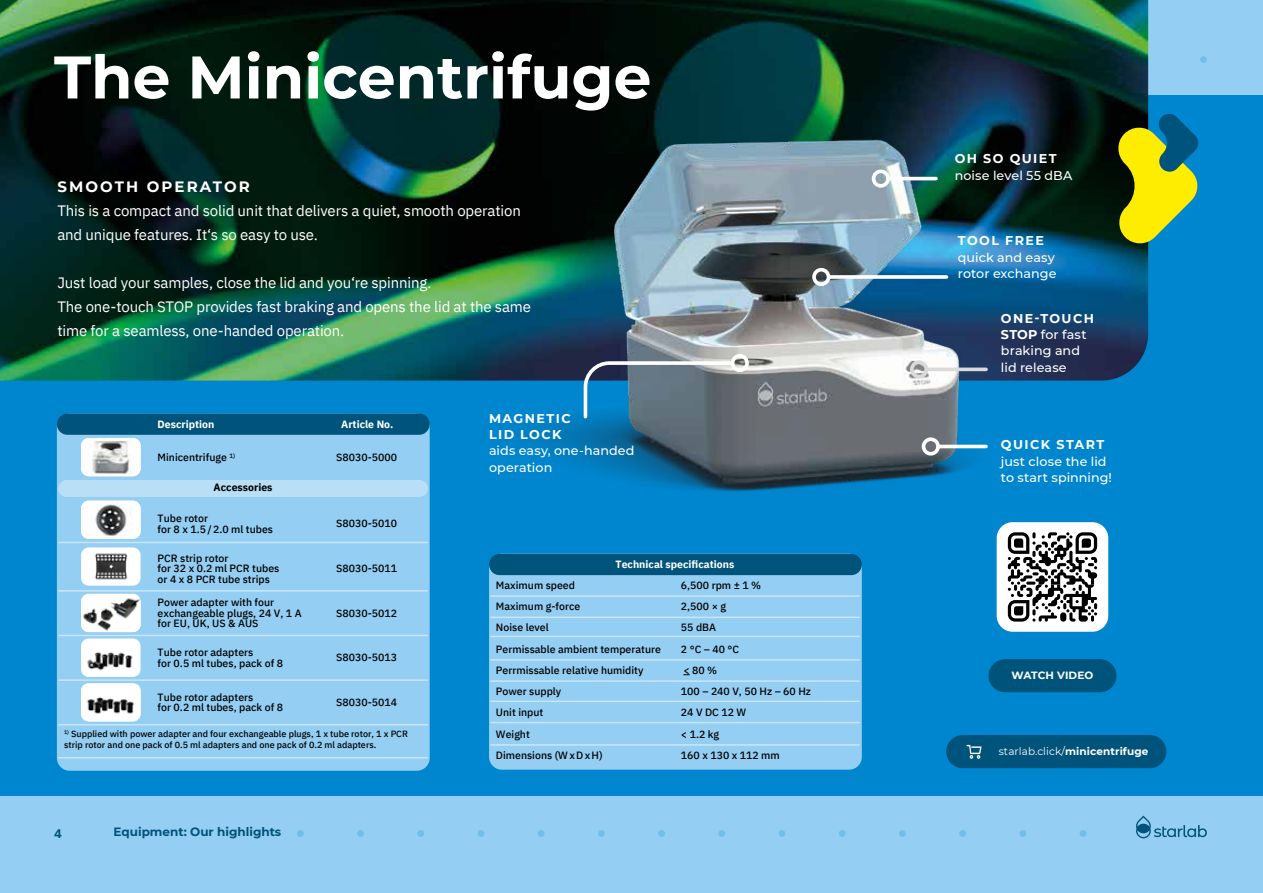
<style>
.page{position:relative;width:1263px;height:893px;background:#94cef2}
.page>*{position:absolute;margin:0;border:0;box-sizing:border-box;transform-origin:0 0}
.t1{font:700 60px "Montserrat";color:#fff}
.t2{font:15px/24px "IBM Plex Sans";letter-spacing:-.01em;color:#fff}
.t3{font:700 13.5px "Drive";color:#00537b}
.t4{font:500 12.75px/16.4px "Montserrat";letter-spacing:.005em;color:#fff}
.t5{font:700 12px "Montserrat";color:#00537b}
.t6{font:500 10.5px/10.5px "IBM Plex Sans";color:#000}
.t7{font:700 10.5px "IBM Plex Sans";color:#fff}
.t8{font:10.5px "Montserrat";letter-spacing:.01em;color:#fff}
.t9{font:700 10.5px "IBM Plex Sans";color:#000}
.t10{font:700 10.5px "Montserrat";letter-spacing:.005em;color:#fff}
.t11{font:500 9px/10.8px "IBM Plex Sans";color:#000}
.s1{font-family:"Montserrat";font-weight:700}
.s2{font-weight:700}
</style>
<div class="page">
<hr style="left:1262px;top:0;width:1px;height:893px;background:#fff">
<div style="left:297px;top:830px;width:7px;height:7px;background:#72beeb;border-radius:50%"></div>
<div style="left:357px;top:830px;width:7px;height:7px;background:#72beeb;border-radius:50%"></div>
<div style="left:417px;top:830px;width:7px;height:7px;background:#72beeb;border-radius:50%"></div>
<div style="left:478px;top:830px;width:6px;height:7px;background:#72beeb;border-radius:50%"></div>
<div style="left:538px;top:830px;width:7px;height:7px;background:#72beeb;border-radius:50%"></div>
<div style="left:598px;top:830px;width:7px;height:7px;background:#72beeb;border-radius:50%"></div>
<div style="left:658px;top:830px;width:7px;height:7px;background:#72beeb;border-radius:50%"></div>
<div style="left:718px;top:830px;width:7px;height:7px;background:#72beeb;border-radius:50%"></div>
<div style="left:779px;top:830px;width:6px;height:7px;background:#72beeb;border-radius:50%"></div>
<div style="left:839px;top:830px;width:7px;height:7px;background:#72beeb;border-radius:50%"></div>
<div style="left:899px;top:830px;width:7px;height:7px;background:#72beeb;border-radius:50%"></div>
<div style="left:959px;top:830px;width:7px;height:7px;background:#72beeb;border-radius:50%"></div>
<div style="left:1019px;top:830px;width:7px;height:7px;background:#72beeb;border-radius:50%"></div>
<div style="left:1080px;top:830px;width:6px;height:7px;background:#72beeb;border-radius:50%"></div>
<div style="left:1200px;top:56px;width:7px;height:7px;background:#72beeb;border-radius:50%"></div>
<div style="left:0;top:96px;width:1263px;height:700px;background:#0086ce"></div>
<svg style="left:1136px;top:816px;width:71px;height:22px"></svg>
<div style="left:489px;top:554px;width:373px;height:216px;background:#94cef2;border-radius:13px"></div>
<hr style="left:491px;top:595px;width:368px;height:2px;background:#fff">
<hr style="left:491px;top:617px;width:368px;height:1px;background:#fff">
<hr style="left:491px;top:636px;width:368px;height:1px;background:#fff">
<hr style="left:491px;top:659px;width:368px;height:2px;background:#fff">
<hr style="left:491px;top:680px;width:368px;height:2px;background:#fff">
<hr style="left:491px;top:701px;width:368px;height:1px;background:#fff">
<hr style="left:491px;top:722px;width:368px;height:1px;background:#fff">
<hr style="left:491px;top:744px;width:368px;height:2px;background:#fff">
<div style="left:489px;top:554px;width:373px;height:21px;background:#00537b;border-radius:11px"></div>
<div style="left:946px;top:735px;width:220px;height:33px;background:#00537b;border-radius:17px"></div>
<svg style="left:966px;top:745px;width:15px;height:14px"></svg>
<img style="left:0;top:0;width:1148px;height:381px">
<img style="left:482px;top:108px;width:608px;height:384px">
<div style="left:57px;top:414px;width:373px;height:357px;background:#94cef2;border-radius:13px"></div>
<div style="left:58px;top:480px;width:370px;height:17px;background:#b9dff6;border-radius:9px"></div>
<div style="left:57px;top:414px;width:373px;height:21px;background:#00537b;border-radius:11px"></div>
<img style="left:81px;top:438px;width:60px;height:38px">
<img style="left:81px;top:547px;width:60px;height:39px">
<img style="left:81px;top:594px;width:60px;height:38px">
<div style="left:81px;top:638px;width:60px;height:39px;background:#fff;border-radius:8px"></div>
<img style="left:82px;top:652px;width:58px;height:25px">
<div style="left:81px;top:683px;width:60px;height:38px;background:#fff;border-radius:8px"></div>
<img style="left:81px;top:685px;width:60px;height:36px">
<hr style="left:59px;top:542px;width:368px;height:1px;background:#fff">
<hr style="left:59px;top:590px;width:368px;height:2px;background:#fff">
<hr style="left:59px;top:635px;width:368px;height:1px;background:#fff">
<hr style="left:59px;top:679px;width:368px;height:2px;background:#fff">
<hr style="left:59px;top:724px;width:368px;height:1px;background:#fff">
<hr style="left:59px;top:757px;width:368px;height:1px;background:#fff">
<img style="left:81px;top:501px;width:60px;height:38px">
<svg style="left:582px;top:359px;width:154px;height:61px"></svg>
<div style="left:731px;top:354px;width:18px;height:18px;border:4px solid #fff;border-radius:50%"></div>
<hr style="left:926px;top:368px;width:60px;height:3px;background:#dadada">
<div style="left:910px;top:360px;width:18px;height:18px;border:4px solid #dadada;border-radius:50%"></div>
<hr style="left:938px;top:445px;width:48px;height:3px;background:#fff">
<div style="left:922px;top:437px;width:18px;height:19px;border:4px solid #fff;border-radius:50%"></div>
<svg style="left:830px;top:275px;width:116px;height:4px"></svg>
<div style="left:812px;top:268px;width:18px;height:18px;border:4px solid #fff;border-radius:50%"></div>
<svg style="left:1116px;top:113px;width:82px;height:130px"></svg>
<hr style="left:888px;top:177px;width:48px;height:3px;background:#fff">
<div style="left:872px;top:170px;width:18px;height:18px;border:4px solid #fff;border-radius:50%"></div>
<div style="left:988px;top:659px;width:128px;height:33px;background:#00537b;border-radius:17px"></div>
<div style="left:997px;top:522px;width:111px;height:110px;background:#fff;border-radius:16px"></div>
<svg style="left:1008px;top:532px;width:89px;height:90px"></svg>
<p class="t1" style="left:54px;top:34px;width:599px">The Minicentrifuge</p>
<p class="t2" style="left:57px;top:173px;width:465px"><span class="s1">SMOOTH OPERATOR<br></span>This is a compact and solid unit that delivers a quiet, smooth operation and unique features. It‘s so easy to use.</p>
<p class="t2" style="left:57px;top:269px;width:475px">Just load your samples, close the lid and you‘re spinning.<br>The one-touch STOP provides fast braking and opens the lid at the same time for a seamless, one-handed operation.</p>
<p class="t7" style="left:158px;top:416px;width:58px">Description</p>
<p class="t7" style="left:341px;top:416px;width:54px">Article No.</p>
<p class="t6" style="left:158px;top:452px;width:79px">Minicentrifuge <sup>1)</sup></p>
<p class="t6" style="left:336px;top:452px;width:62px">S8030-5000</p>
<p class="t9" style="left:214px;top:479px;width:60px">Accessories</p>
<p class="t6" style="left:158px;top:512px;width:117px">Tube rotor<br>for 8 x 1.5/2.0 ml tubes</p>
<p class="t6" style="left:336px;top:517px;width:62px">S8030-5010</p>
<p class="t6" style="left:158px;top:552px;width:123px">PCR strip rotor<br>for 32 x 0.2 ml PCR tubes or 4 x 8 PCR tube strips</p>
<p class="t6" style="left:336px;top:562px;width:62px">S8030-5011</p>
<p class="t6" style="left:158px;top:596px;width:146px">Power adapter with four exchangeable plugs, 24 V, 1 A for EU, UK, US &amp; AUS</p>
<p class="t6" style="left:336px;top:607px;width:62px">S8030-5012</p>
<p class="t6" style="left:158px;top:646px;width:127px">Tube rotor adapters<br>for 0.5 ml tubes, pack of 8</p>
<p class="t6" style="left:336px;top:651px;width:62px">S8030-5013</p>
<p class="t6" style="left:158px;top:691px;width:127px">Tube rotor adapters<br>for 0.2 ml tubes, pack of 8</p>
<p class="t6" style="left:336px;top:696px;width:62px">S8030-5014</p>
<p class="t11" style="left:64px;top:728px;width:345px"><sup>1)</sup> Supplied with power adapter and four exchangeable plugs, 1 x tube rotor, 1 x PCR strip rotor and one pack of 0.5 ml adapters and one pack of 0.2 ml adapters.</p>
<p class="t5" style="left:56px;top:824px;width:9px">8</p>
<p class="t3" style="left:54px;top:825px;width:9px">4</p>
<p class="t5" style="left:114px;top:823px;width:169px">Equipment: Our highlights</p>
<p class="t5" style="left:190px;top:824px;width:75px">Centr fuges</p>
<p class="t4" style="left:489px;top:410px;width:147px"><span class="s2">MAGNETIC<br>LID LOCK<br></span>aids easy, one-handed operation</p>
<p class="t7" style="left:616px;top:555px;width:120px">Technical specifications</p>
<p class="t6" style="left:496px;top:579px;width:81px">Maximum speed</p>
<p class="t6" style="left:681px;top:579px;width:82px">6,500 rpm ± 1 %</p>
<p class="t6" style="left:496px;top:600px;width:86px">Maximum g-force</p>
<p class="t6" style="left:681px;top:600px;width:47px">2,500 × g</p>
<p class="t6" style="left:496px;top:621px;width:54px">Noise level</p>
<p class="t6" style="left:681px;top:621px;width:37px">55 dBA</p>
<p class="t6" style="left:496px;top:643px;width:166px">Permissable ambient temperature</p>
<p class="t6" style="left:681px;top:643px;width:60px">2 °C – 40 °C</p>
<p class="t6" style="left:496px;top:664px;width:149px">Perrmissable relative humidity</p>
<p class="t6" style="left:683px;top:664px;width:35px">&lt; 80 %</p>
<p class="t6" style="left:496px;top:685px;width:67px">Power supply</p>
<p class="t6" style="left:681px;top:685px;width:132px">100 – 240 V, 50 Hz – 60 Hz</p>
<p class="t6" style="left:496px;top:706px;width:49px">Unit input</p>
<p class="t6" style="left:681px;top:706px;width:67px">24 V DC 12 W</p>
<p class="t6" style="left:496px;top:728px;width:35px">Weight</p>
<p class="t6" style="left:681px;top:728px;width:40px">&lt; 1.2 kg</p>
<p class="t6" style="left:496px;top:749px;width:108px">Dimensions (WxDxH)</p>
<p class="t6" style="left:681px;top:749px;width:100px">160 x 130 x 112 mm</p>
<p class="t4" style="left:955px;top:150px;width:119px"><span class="s2">OH SO QUIET </span>noise level 55 dBA</p>
<p class="t4" style="left:958px;top:232px;width:100px"><span class="s2">TOOL FREE </span>quick and easy rotor exchange</p>
<p class="t4" style="left:1001px;top:309px;width:95px"><span class="s2">ONE-TOUCH<br>STOP</span> for fast braking and lid release</p>
<p class="t4" style="left:1001px;top:436px;width:113px"><span class="s2">QUICK START </span>just close the lid to start spinning!</p>
<p class="t10" style="left:1011px;top:668px;width:83px">WATCH VIDEO</p>
<p class="t8" style="left:999px;top:744px;width:151px">starlab.click/<span class="s2">minicentrifuge</span></p>
</div>
